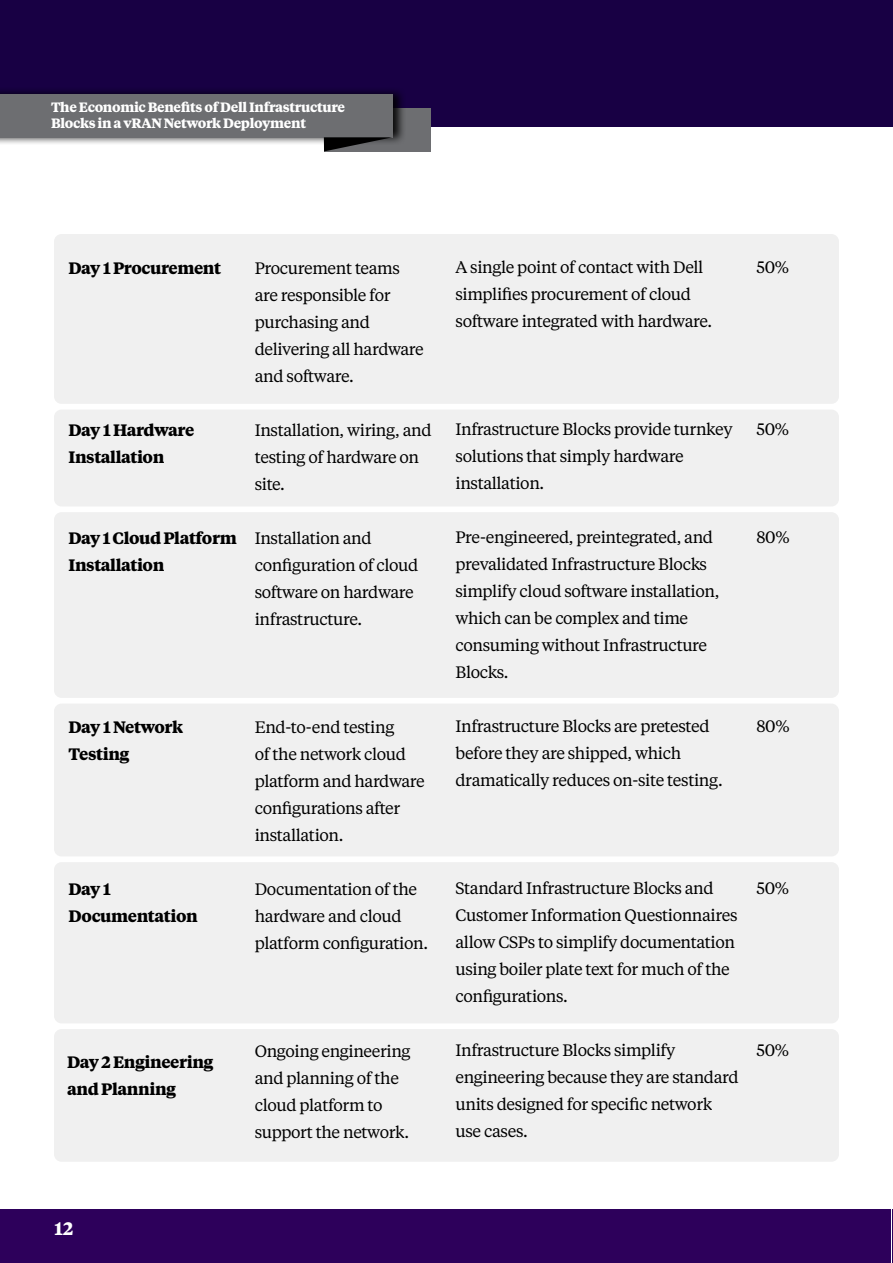
<style>
.page{position:relative;width:893px;height:1263px;background:#fff}
.page>*{position:absolute;margin:0;border:0;box-sizing:border-box;transform-origin:0 0}
.t1{font:700 18px "Tiempos Text";color:#fff}
.t2{font:16.5px/27px "Tiempos Text";letter-spacing:-.025em;color:#000}
.t3{font:700 16.5px/27px "Tiempos Text";letter-spacing:-.025em;color:#000}
.t4{font:700 13.5px/16.2px "Tiempos Text";letter-spacing:-.025em;color:#fff}
</style>
<div class="page">
<div style="left:0;top:0;width:893px;height:127px;background:#180044"></div>
<div style="left:0;top:1209px;width:891px;height:54px;background:#2d005b"></div>
<hr style="left:892px;top:1209px;width:1px;height:54px;background:#2d005b">
<div style="left:324px;top:108px;width:106px;height:43px;background:#6d6e71"></div>
<div style="left:0;top:86px;width:407px;height:59px;background:#000;opacity:.92"></div>
<div style="left:0;top:94px;width:392px;height:43px;background:#6d6e71"></div>
<svg style="left:324px;top:137px;width:68px;height:14px"></svg>
<div style="left:54px;top:234px;width:785px;height:170px;background:#f0f0f0;border-radius:8px"></div>
<div style="left:54px;top:410px;width:785px;height:96px;background:#f0f0f0;border-radius:8px"></div>
<div style="left:54px;top:512px;width:785px;height:186px;background:#f0f0f0;border-radius:8px"></div>
<div style="left:54px;top:704px;width:785px;height:152px;background:#f0f0f0;border-radius:8px"></div>
<div style="left:54px;top:862px;width:785px;height:161px;background:#f0f0f0;border-radius:8px"></div>
<div style="left:54px;top:1029px;width:785px;height:133px;background:#f0f0f0;border-radius:8px"></div>
<p class="t4" style="left:51px;top:98px;width:296px">The Economic Benefits of Dell Infrastructure<br>Blocks in a vRAN Network Deployment</p>
<p class="t3" style="left:69px;top:253px;width:154px">Day 1 Procurement</p>
<p class="t2" style="left:255px;top:253px;width:171px">Procurement teams are responsible for purchasing and delivering all hardware and software.</p>
<p class="t2" style="left:455px;top:253px;width:258px">A single point of contact with Dell simplifies procurement of cloud software integrated with hardware.</p>
<p class="t2" style="left:757px;top:253px;width:34px">50%</p>
<p class="t3" style="left:69px;top:415px;width:127px">Day 1 Hardware<br>Installation</p>
<p class="t2" style="left:255px;top:415px;width:178px">Installation, wiring, and testing of hardware on site.</p>
<p class="t2" style="left:455px;top:415px;width:279px">Infrastructure Blocks provide turnkey solutions that simply hardware installation.</p>
<p class="t2" style="left:757px;top:415px;width:34px">50%</p>
<p class="t3" style="left:69px;top:523px;width:170px">Day 1 Cloud Platform<br>Installation</p>
<p class="t2" style="left:255px;top:523px;width:165px">Installation and configuration of cloud software on hardware infrastructure.</p>
<p class="t2" style="left:455px;top:523px;width:265px">Pre-engineered, preintegrated, and prevalidated Infrastructure Blocks simplify cloud software installation, which can be complex and time consuming without Infrastructure<br>Blocks.</p>
<p class="t2" style="left:757px;top:523px;width:35px">80%</p>
<p class="t3" style="left:69px;top:712px;width:116px">Day 1 Network<br>Testing</p>
<p class="t2" style="left:255px;top:712px;width:172px">End-to-end testing<br>of the network cloud platform and hardware configurations after installation.</p>
<p class="t2" style="left:455px;top:712px;width:269px">Infrastructure Blocks are pretested before they are shipped, which dramatically reduces on-site testing.</p>
<p class="t2" style="left:757px;top:712px;width:35px">80%</p>
<p class="t3" style="left:69px;top:874px;width:131px">Day 1<br>Documentation</p>
<p class="t3" style="left:67px;top:1048px;width:148px">Day 2 Engineering and Planning</p>
<p class="t2" style="left:255px;top:874px;width:175px">Documentation of the hardware and cloud platform configuration.</p>
<p class="t2" style="left:255px;top:1036px;width:157px">Ongoing engineering and planning of the cloud platform to support the network.</p>
<p class="t2" style="left:455px;top:874px;width:284px">Standard Infrastructure Blocks and Customer Information Questionnaires allow CSPs to simplify documentation using boiler plate text for much of the configurations.</p>
<p class="t2" style="left:455px;top:1036px;width:285px">Infrastructure Blocks simplify engineering because they are standard units designed for specific network use cases.</p>
<p class="t2" style="left:757px;top:874px;width:34px">50%</p>
<p class="t2" style="left:757px;top:1036px;width:34px">50%</p>
<p class="t1" style="left:54px;top:1215px;width:21px">12</p>
</div>
